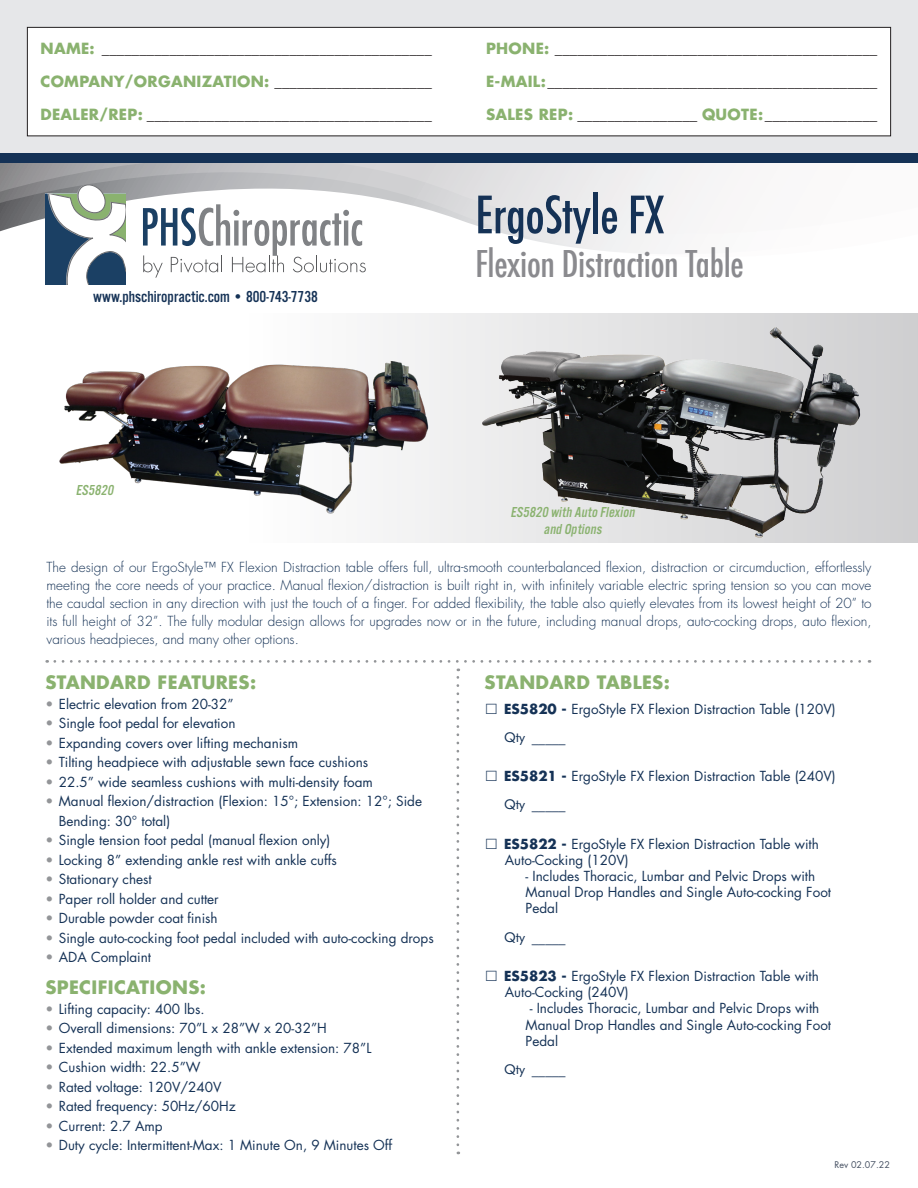
<style>
.page{position:relative;width:918px;height:1188px;background:#fff}
.page>*{position:absolute;margin:0;border:0;box-sizing:border-box;transform-origin:0 0}
.t1{font:500 condensed 49.95px "Futura";letter-spacing:-.01em;color:#153256}
.t2{font:500 condensed 36px "Futura";letter-spacing:-.01em;color:#8a8a8e}
.t3{font:700 18px "Futura";letter-spacing:.02em;color:#8ab26f}
.t4{font:16.5px "Alternate Got No 3 D";color:#153256}
.t5{font:700 15px "Minion Pro";color:#231f20}
.t6{font:700 15px "Futura";letter-spacing:.02em;color:#8ab26f}
.t7{font:italic 15px/16.5px "Alternate Got No 3 D";color:#8ab26f;text-align:center}
.t8{font:13.5px/16.2px "Futura";color:#153256}
.t9{font:300 13.5px/18px "Futura";color:#153256;text-align:justify}
.t10{font:13.5px "Futura BT";color:#153256}
.t11{font:9px "Futura";color:#455062}
.s1{font-family:"Futura";color:#8ab26f}
.s2{font-family:"Minion Pro";color:#231f20}
.s3{color:#939598}
.s4{font-weight:700}
</style>
<div class="page">
<div style="left:0;top:313px;width:918px;height:230px;background:linear-gradient(to right,#fff,#d2d2d3)"></div>
<img style="left:50px;top:355px;width:393px;height:161px">
<svg style="left:0;top:162px;width:918px;height:91px"></svg>
<div style="left:0;top:0;width:918px;height:154px;background:#e6e7e9"></div>
<div style="left:27px;top:27px;width:864px;height:109px;background:#fff"></div>
<div style="left:27px;top:27px;width:864px;height:109px;border:1px solid #231f20"></div>
<svg style="left:143px;top:204px;width:223px;height:74px"></svg>
<div style="left:45px;top:193px;width:81px;height:91px;background:#1b4064"></div>
<svg style="left:47px;top:184px;width:79px;height:100px"></svg>
<div style="left:0;top:153px;width:918px;height:9px;background:#153256"></div>
<svg style="left:55px;top:660px;width:815px;height:3px"></svg>
<svg style="left:457px;top:669px;width:2px;height:476px"></svg>
<img style="left:475px;top:318px;width:395px;height:225px">
<p class="t5" style="left:40px;top:39px;width:393px"><span class="s1">NAME:</span> ____________________________________________</p>
<p class="t6" style="left:40px;top:72px;width:393px">COMPANY/ORGANIZATION: <span class="s2">_____________________</span></p>
<p class="t5" style="left:40px;top:105px;width:393px"><span class="s1">DEALER/REP:</span> ______________________________________</p>
<p class="t4" style="left:93px;top:288px;width:226px">www.phschiropractic.com • 800-743-7738</p>
<p class="t5" style="left:486px;top:39px;width:393px"><span class="s1">PHONE:</span> ___________________________________________</p>
<p class="t5" style="left:486px;top:72px;width:393px"><span class="s1">E-MAIL:</span>____________________________________________</p>
<p class="t5" style="left:486px;top:105px;width:393px"><span class="s1">SALES REP:</span> ________________ <span class="s1">QUOTE:</span>_______________</p>
<p class="t1" style="left:475px;top:183px;width:190px">ErgoStyle FX</p>
<p class="t2" style="left:475px;top:240px;width:270px">Flexion Distraction Table</p>
<p class="t7" style="left:76px;top:482px;width:42px">ES5820</p>
<p class="t7" style="left:511px;top:504px;width:128px">ES5820 with Auto Flexion and Options</p>
<p class="t9" style="left:46px;top:558px;width:827px">The design of our ErgoStyle™ FX Flexion Distraction table offers full, ultra-smooth counterbalanced flexion, distraction or circumduction, effortlessly meeting the core needs of your practice. Manual flexion/distraction is built right in, with infinitely variable electric spring tension so you can move the caudal section in any direction with just the touch of a finger. For added flexibility, the table also quietly elevates from its lowest height of 20” to its full height of 32”. The fully modular design allows for upgrades now or in the future, including manual drops, auto-cocking drops, auto flexion, various headpieces, and many other options.</p>
<p class="t3" style="left:45px;top:670px;width:212px">STANDARD FEATURES:</p>
<p class="t8" style="left:45px;top:695px;width:190px"><span class="s3">•</span> Electric elevation from 20-32”</p>
<p class="t8" style="left:45px;top:715px;width:192px"><span class="s3">•</span> Single foot pedal for elevation</p>
<p class="t8" style="left:45px;top:734px;width:254px"><span class="s3">•</span> Expanding covers over lifting mechanism</p>
<p class="t8" style="left:45px;top:754px;width:324px"><span class="s3">•</span> Tilting headpiece with adjustable sewn face cushions</p>
<p class="t8" style="left:45px;top:773px;width:329px"><span class="s3">•</span> 22.5” wide seamless cushions with multi-density foam</p>
<p class="t8" style="left:59px;top:791px;width:365px;line-height:19.5px;text-indent:-14px"><span class="s3">•</span> Manual flexion/distraction (Flexion: 15°; Extension: 12°; Side<br>Bending: 30° total)</p>
<p class="t8" style="left:45px;top:832px;width:287px"><span class="s3">•</span> Single tension foot pedal (manual flexion only)</p>
<p class="t8" style="left:45px;top:851px;width:293px"><span class="s3">•</span> Locking 8” extending ankle rest with ankle cuffs</p>
<p class="t8" style="left:45px;top:871px;width:108px"><span class="s3">•</span> Stationary chest</p>
<p class="t8" style="left:45px;top:890px;width:175px"><span class="s3">•</span> Paper roll holder and cutter</p>
<p class="t8" style="left:45px;top:910px;width:174px"><span class="s3">•</span> Durable powder coat finish</p>
<p class="t8" style="left:45px;top:929px;width:390px"><span class="s3">•</span> Single auto-cocking foot pedal included with auto-cocking drops</p>
<p class="t8" style="left:45px;top:949px;width:107px"><span class="s3">•</span> ADA Complaint</p>
<p class="t3" style="left:45px;top:976px;width:162px">SPECIFICATIONS:</p>
<p class="t8" style="left:45px;top:1001px;width:161px"><span class="s3">•</span> Lifting capacity: 400 lbs.</p>
<p class="t8" style="left:45px;top:1020px;width:283px"><span class="s3">•</span> Overall dimensions: 70”L x 28”W x 20-32”H</p>
<p class="t8" style="left:45px;top:1040px;width:328px"><span class="s3">•</span> Extended maximum length with ankle extension: 78”L</p>
<p class="t8" style="left:45px;top:1059px;width:157px"><span class="s3">•</span> Cushion width: 22.5”W</p>
<p class="t8" style="left:45px;top:1079px;width:178px"><span class="s3">•</span> Rated voltage: 120V/240V</p>
<p class="t8" style="left:45px;top:1098px;width:192px"><span class="s3">•</span> Rated frequency: 50Hz/60Hz</p>
<p class="t8" style="left:45px;top:1118px;width:119px"><span class="s3">•</span> Current: 2.7 Amp</p>
<p class="t8" style="left:45px;top:1137px;width:348px"><span class="s3">•</span> Duty cycle: Intermittent-Max: 1 Minute On, 9 Minutes Off</p>
<p class="t3" style="left:485px;top:670px;width:187px">STANDARD TABLES:</p>
<p class="t8" style="left:485px;top:700px;width:353px">□ <span class="s4">ES5820 -</span> ErgoStyle FX Flexion Distraction Table (120V)</p>
<p class="t10" style="left:504px;top:729px;width:63px">Qty _____</p>
<p class="t8" style="left:485px;top:768px;width:353px">□ <span class="s4">ES5821 -</span> ErgoStyle FX Flexion Distraction Table (240V)</p>
<p class="t10" style="left:504px;top:796px;width:63px">Qty _____</p>
<p class="t8" style="left:505px;top:835px;width:316px;text-indent:-20px">□ <span class="s4">ES5822 -</span> ErgoStyle FX Flexion Distraction Table with<br>Auto-Cocking (120V)</p>
<p class="t8" style="left:526px;top:868px;width:307px">- Includes Thoracic, Lumbar and Pelvic Drops with<br>Manual Drop Handles and Single Auto-cocking Foot<br>Pedal</p>
<p class="t10" style="left:504px;top:929px;width:63px">Qty _____</p>
<p class="t8" style="left:505px;top:968px;width:316px;text-indent:-20px">□ <span class="s4">ES5823 -</span> ErgoStyle FX Flexion Distraction Table with<br>Auto-Cocking (240V)</p>
<p class="t8" style="left:526px;top:1000px;width:307px;text-indent:4px">- Includes Thoracic, Lumbar and Pelvic Drops with<br>Manual Drop Handles and Single Auto-cocking Foot<br>Pedal</p>
<p class="t10" style="left:504px;top:1061px;width:63px">Qty _____</p>
<p class="t11" style="left:835px;top:1159px;width:57px">Rev 02.07.22</p>
</div>
